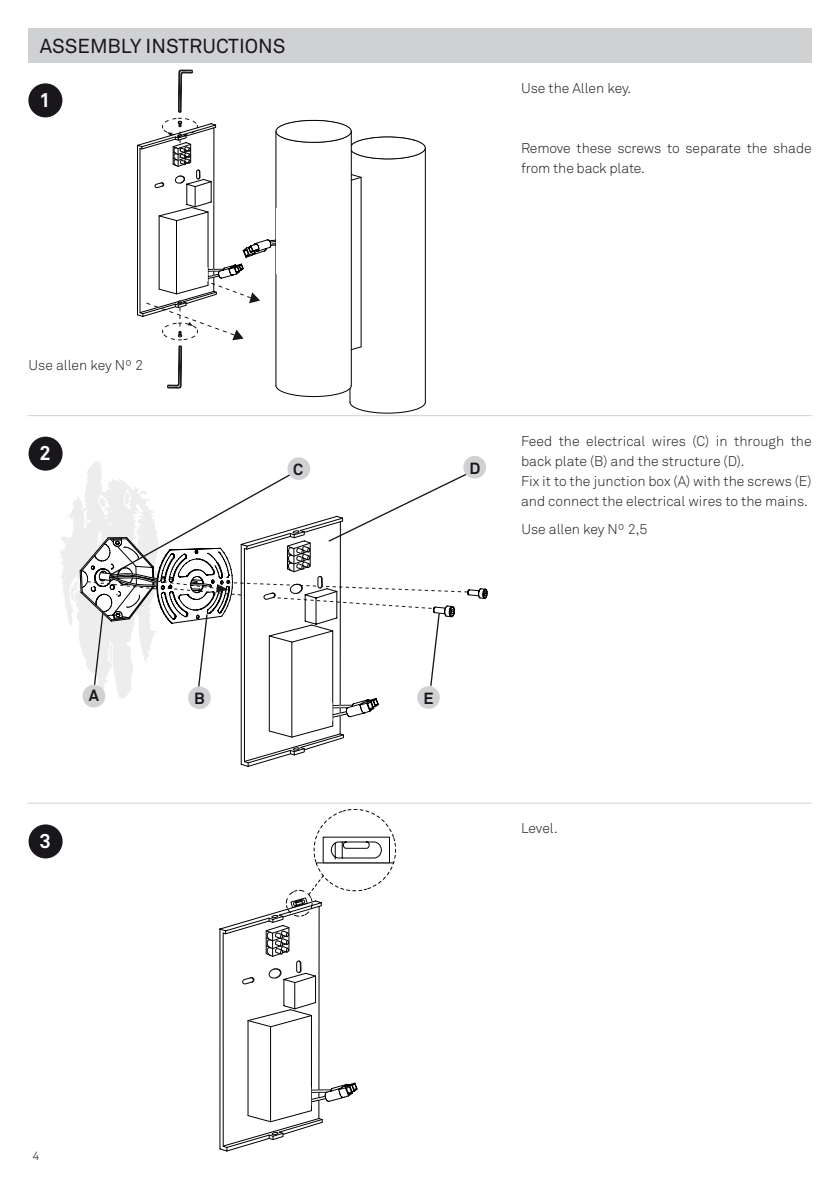
<style>
.page{position:relative;width:840px;height:1191px;background:#fff}
.page>*{position:absolute;margin:0;border:0;box-sizing:border-box;transform-origin:0 0}
.t1{font:20px "Akkurat";color:#1a171c}
.t2{font:700 20px "Akkurat";color:#fff}
.t3{font:700 16px "Akkurat";color:#1a171c}
.t4{font:300 14px/20px "Akkurat";color:#1a171c}
.t5{font:300 12px "Akkurat Pro";color:#1a171c}
</style>
<div class="page">
<div style="left:28px;top:28px;width:783px;height:34px;background:#d0d1d2"></div>
<hr style="left:27px;top:415px;width:784px;height:1px;background:#d0d1d2">
<hr style="left:27px;top:803px;width:784px;height:1px;background:#d0d1d2">
<div style="left:28px;top:83px;width:34px;height:34px;background:#1a171c;border-radius:50%"></div>
<div style="left:29px;top:436px;width:34px;height:34px;background:#1a171c;border-radius:50%"></div>
<div style="left:29px;top:824px;width:34px;height:34px;background:#1a171c;border-radius:50%"></div>
<svg style="left:219px;top:808px;width:178px;height:343px"></svg>
<svg style="left:55px;top:446px;width:432px;height:321px"></svg>
<svg style="left:137px;top:69px;width:289px;height:344px"></svg>
<h1 class="t1" style="left:40px;top:33px;width:247px">ASSEMBLY INSTRUCTIONS</h1>
<h1 class="t2" style="left:39px;top:88px;width:13px">1</h1>
<p class="t4" style="left:520px;top:78px;width:111px">Use the Allen key.</p>
<p class="t4" style="left:520px;top:138px;width:292px">Remove these screws to separate the shade from the back plate.</p>
<p class="t4" style="left:29px;top:355px;width:116px">Use allen key Nº 2</p>
<h1 class="t2" style="left:40px;top:440px;width:13px">2</h1>
<p class="t3" style="left:293px;top:459px;width:12px">C</p>
<p class="t3" style="left:469px;top:458px;width:12px">D</p>
<p class="t4" style="left:520px;top:431px;width:292px">Feed the electrical wires (C) in through the back plate (B) and the structure (D).<br>Fix it to the junction box (A) with the screws (E) and connect the electrical wires to the mains.</p>
<p class="t4" style="left:521px;top:518px;width:128px">Use allen key Nº 2,5</p>
<p class="t3" style="left:89px;top:685px;width:12px">A</p>
<p class="t3" style="left:194px;top:688px;width:12px">B</p>
<p class="t3" style="left:423px;top:688px;width:12px">E</p>
<h1 class="t2" style="left:40px;top:828px;width:13px">3</h1>
<p class="t4" style="left:520px;top:817px;width:38px">Level.</p>
<p class="t5" style="left:33px;top:1148px;width:8px">4</p>
</div>
